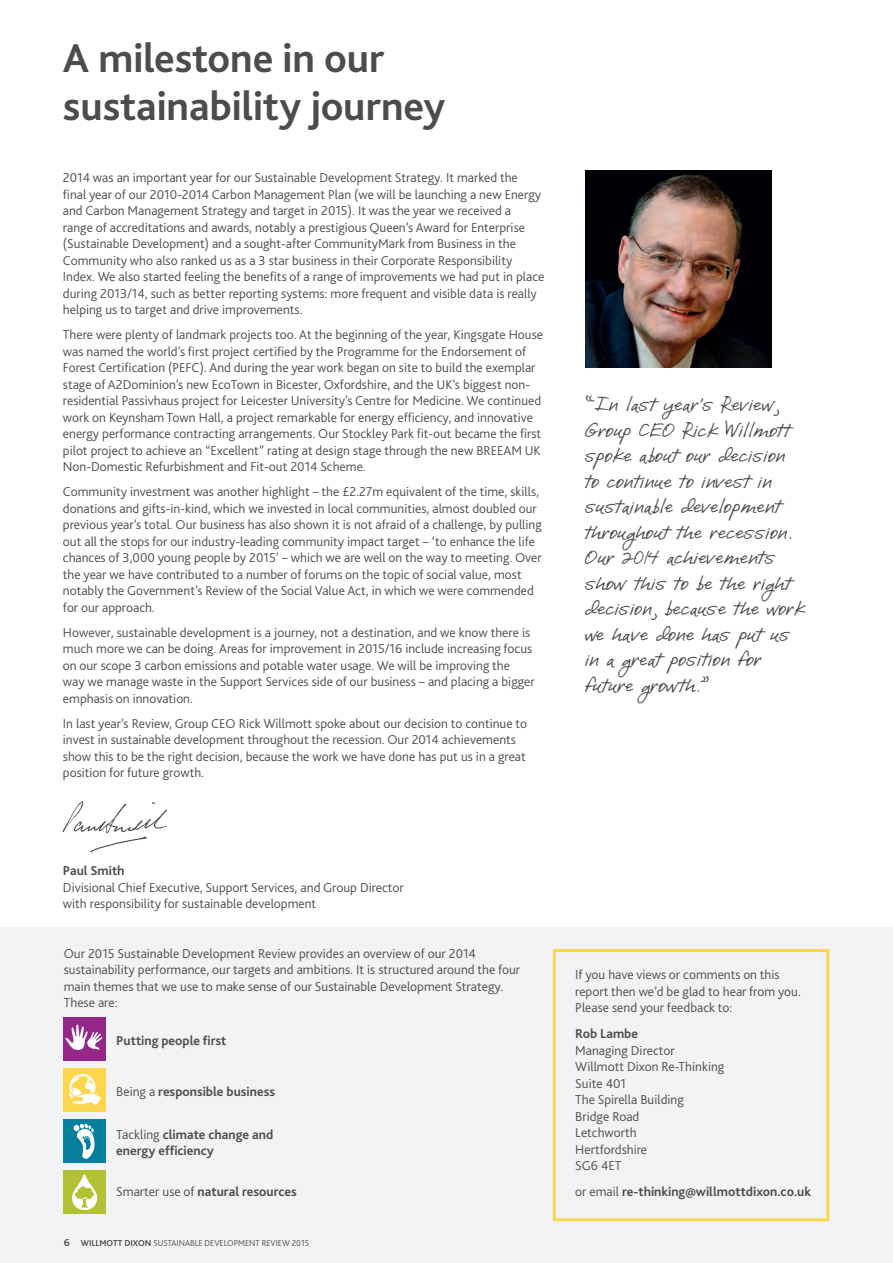
<style>
.page{position:relative;width:893px;height:1263px;background:#fff}
.page>*{position:absolute;margin:0;border:0;box-sizing:border-box;transform-origin:0 0}
.t1{font:700 42px/48px "Bliss 2";letter-spacing:-.005em;color:#4b4c4d}
.t2{font:18px/25.5px "DJBI Love Me Some Brook";color:#4b4c4d}
.t3{font:300 13.5px/16.5px "Bliss 2";color:#4b4c4d}
.t4{font:700 13.5px/15.8px "Bliss 2";color:#4b4c4d}
.t5{font:300 9px "Bliss 2";color:#4b4c4d}
.s1{font-weight:300}
.s2{font-weight:700;font-size:10.5px}
.s3{font-weight:700}
</style>
<div class="page">
<div style="left:0;top:928px;width:893px;height:335px;background:#f2f3f4"></div>
<img style="left:62px;top:801px;width:105px;height:52px">
<div style="left:63px;top:1018px;width:43px;height:43px;background:#952789"></div>
<svg style="left:65px;top:1025px;width:37px;height:25px"></svg>
<div style="left:63px;top:1068px;width:43px;height:44px;background:#fed64d"></div>
<svg style="left:68px;top:1074px;width:33px;height:32px"></svg>
<div style="left:63px;top:1170px;width:43px;height:43px;background:#b3c135"></div>
<svg style="left:72px;top:1174px;width:25px;height:36px"></svg>
<div style="left:63px;top:1119px;width:43px;height:44px;background:#057f9c"></div>
<svg style="left:74px;top:1123px;width:21px;height:36px"></svg>
<div style="left:553px;top:949px;width:276px;height:272px;border:3px solid #fed64d"></div>
<img style="left:585px;top:170px;width:187px;height:198px">
<h1 class="t1" style="left:63px;top:33px;width:384px">A milestone in our sustainability journey</h1>
<p class="t3" style="left:63px;top:169px;width:483px">2014 was an important year for our Sustainable Development Strategy. It marked the final year of our 2010-2014 Carbon Management Plan (we will be launching a new Energy and Carbon Management Strategy and target in 2015). It was the year we received a range of accreditations and awards, notably a prestigious Queen’s Award for Enterprise (Sustainable Development) and a sought-after CommunityMark from Business in the Community who also ranked us as a 3 star business in their Corporate Responsibility Index. We also started feeling the benefits of a range of improvements we had put in place during 2013/14, such as better reporting systems: more frequent and visible data is really helping us to target and drive improvements.</p>
<p class="t3" style="left:63px;top:326px;width:482px">There were plenty of landmark projects too. At the beginning of the year, Kingsgate House was named the world’s first project certified by the Programme for the Endorsement of Forest Certification (PEFC). And during the year work began on site to build the exemplar stage of A2Dominion’s new EcoTown in Bicester, Oxfordshire, and the UK’s biggest non&shy;residential Passivhaus project for Leicester University’s Centre for Medicine. We continued work on Keynsham Town Hall, a project remarkable for energy efficiency, and innovative energy performance contracting arrangements. Our Stockley Park fit-out became the first pilot project to achieve an “Excellent” rating at design stage through the new BREEAM UK Non-Domestic Refurbishment and Fit-out 2014 Scheme.</p>
<p class="t3" style="left:63px;top:483px;width:480px">Community investment was another highlight – the £2.27m equivalent of the time, skills, donations and gifts-in-kind, which we invested in local communities, almost doubled our previous year’s total. Our business has also shown it is not afraid of a challenge, by pulling out all the stops for our industry-leading community impact target – ‘to enhance the life chances of 3,000 young people by 2015’ – which we are well on the way to meeting. Over the year we have contributed to a number of forums on the topic of social value, most notably the Government’s Review of the Social Value Act, in which we were commended for our approach.</p>
<p class="t3" style="left:63px;top:624px;width:473px">However, sustainable development is a journey, not a destination, and we know there is much more we can be doing. Areas for improvement in 2015/16 include increasing focus on our scope 3 carbon emissions and potable water usage. We will be improving the way we manage waste in the Support Services side of our business – and placing a bigger emphasis on innovation.</p>
<p class="t3" style="left:63px;top:715px;width:466px">In last year’s Review, Group CEO Rick Willmott spoke about our decision to continue to invest in sustainable development throughout the recession. Our 2014 achievements show this to be the right decision, because the work we have done has put us in a great position for future growth.</p>
<p class="t2" style="left:585px;top:392px;width:221px">“In last year’s Review,<br>Group CEO Rick Willmott spoke about our decision<br>to continue to invest in sustainable development throughout the recession.<br>Our 2014 achievements show this to be the right decision, because the work we have done has put us in a great position for future growth.”</p>
<p class="t4" style="left:63px;top:862px;width:63px">Paul Smith</p>
<p class="t3" style="left:63px;top:878px;width:342px">Divisional Chief Executive, Support Services, and Group Director with responsibility for sustainable development</p>
<p class="t3" style="left:64px;top:944px;width:458px">Our 2015 Sustainable Development Review provides an overview of our 2014 sustainability performance, our targets and ambitions. It is structured around the four main themes that we use to make sense of our Sustainable Development Strategy.<br>These are:</p>
<p class="t4" style="left:116px;top:1033px;width:112px">Putting people first</p>
<p class="t4" style="left:116px;top:1083px;width:160px"><span class="s1">Being a</span> responsible business</p>
<p class="t4" style="left:116px;top:1127px;width:159px"><span class="s1">Tackling</span> climate change and energy efficiency</p>
<p class="t4" style="left:116px;top:1183px;width:182px"><span class="s1">Smarter use of</span> natural resources</p>
<p class="t5" style="left:64px;top:1237px;width:247px"><span class="s2">6</span> <span class="s3">WILLMOTT DIXON</span> SUSTAINABLE DEVELOPMENT REVIEW 2015</p>
<p class="t3" style="left:575px;top:966px;width:227px">If you have views or comments on this report then we’d be glad to hear from you.<br>Please send your feedback to:</p>
<p class="t4" style="left:575px;top:1026px;width:64px">Rob Lambe</p>
<p class="t3" style="left:575px;top:1042px;width:151px">Managing Director<br>Willmott Dixon Re-Thinking<br>Suite 401<br>The Spirella Building<br>Bridge Road<br>Letchworth<br>Hertfordshire<br>SG6 4ET</p>
<p class="t4" style="left:575px;top:1184px;width:237px"><span class="s1">or email</span> re-thinking@willmottdixon.co.uk</p>
</div>
